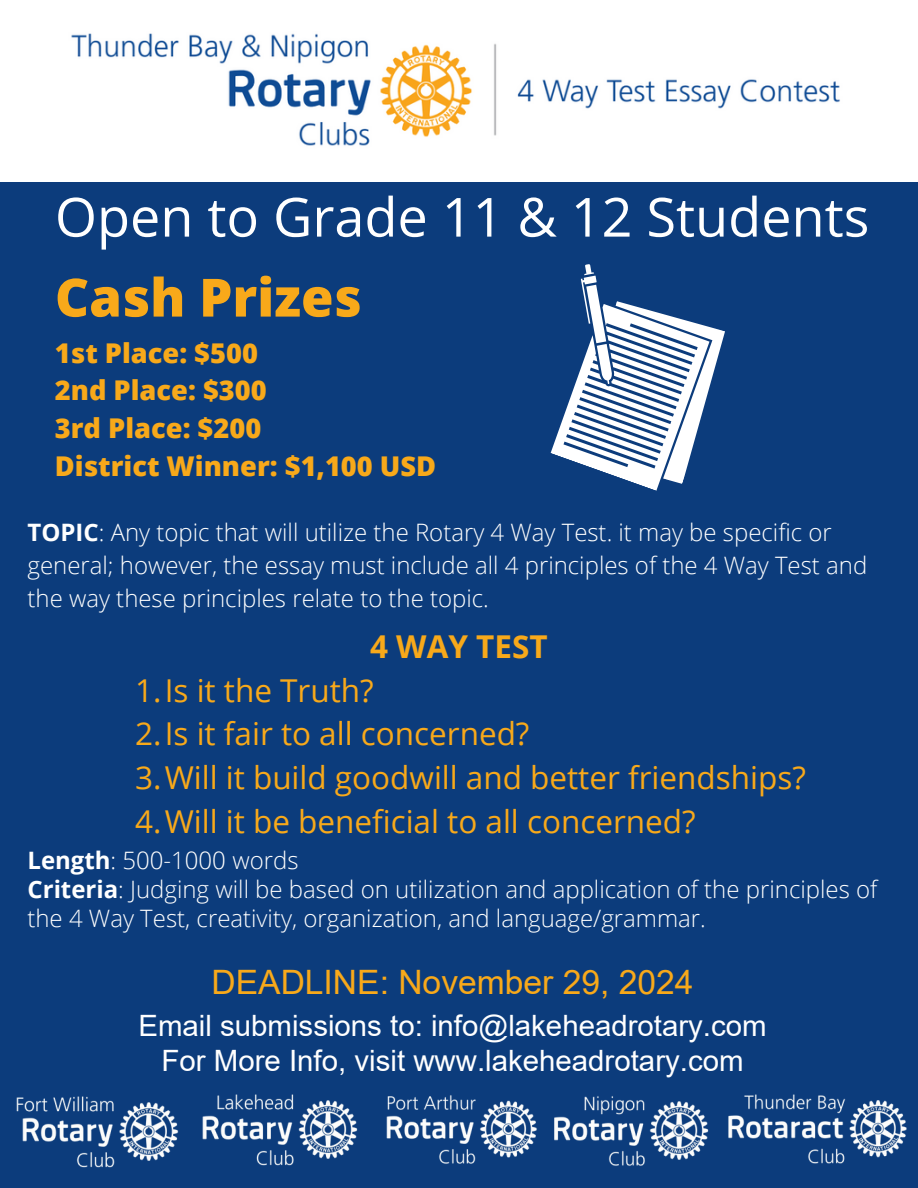
<style>
.page{position:relative;width:918px;height:1188px;background:#0c3c7c}
.page>*{position:absolute;margin:0;border:0;box-sizing:border-box;transform-origin:0 0}
.t1{font:54px "Open Sans";color:#fff}
.t2{font:800 52.8px "Open Sans";color:#f8a91a}
.t3{font:33.6px "Arial";color:#f8a91a}
.t4{font:31.5px "Open Sans";color:#f8a91a}
.t5{font:700 31.5px "Open Sans";color:#f8a91a}
.t6{font:29.4px/35.2px "Arial";color:#fff;text-align:center}
.t7{font:800 27.3px "Open Sans";color:#f8a91a}
.t8{font:300 24px/32.7px "Open Sans";color:#fff}
.s1{font-weight:700}
</style>
<div class="page">
<img style="left:202px;top:1094px;width:156px;height:72px">
<img style="left:728px;top:1094px;width:178px;height:70px">
<img style="left:386px;top:1095px;width:151px;height:69px">
<img style="left:16px;top:1096px;width:163px;height:72px">
<img style="left:554px;top:1096px;width:155px;height:70px">
<svg style="left:551px;top:264px;width:174px;height:227px"></svg>
<div style="left:0;top:0;width:918px;height:181px;background:#fff"></div>
<img style="left:71px;top:33px;width:769px;height:113px">
<p class="t1" style="left:55px;top:179px;width:816px">Open to Grade 11 &amp; 12 Students</p>
<p class="t2" style="left:55px;top:260px;width:308px">Cash Prizes</p>
<p class="t7" style="left:55px;top:333px;width:205px">1st Place: $500</p>
<p class="t7" style="left:55px;top:371px;width:213px">2nd Place: $300</p>
<p class="t7" style="left:55px;top:409px;width:208px">3rd Place: $200</p>
<p class="t7" style="left:55px;top:446px;width:383px">District Winner: $1,100 USD</p>
<p class="t8" style="left:28px;top:516px;width:841px"><span class="s1">TOPIC</span>: Any topic that will utilize the Rotary 4 Way Test. it may be specific or general; however, the essay must include all 4 principles of the 4 Way Test and the way these principles relate to the topic.</p>
<p class="t5" style="left:370px;top:624px;width:179px">4 WAY TEST</p>
<p class="t4" style="left:135px;top:668px;width:240px">1.Is it the Truth?</p>
<p class="t4" style="left:135px;top:712px;width:396px">2.Is it fair to all concerned?</p>
<p class="t4" style="left:135px;top:756px;width:672px">3.Will it build goodwill and better friendships?</p>
<p class="t4" style="left:135px;top:799px;width:562px">4.Will it be beneficial to all concerned?</p>
<p class="t8" style="left:27px;top:845px;width:851px;line-height:28.8px"><span class="s1">Length</span>: 500-1000 words<br><span class="s1">Criteria</span>: Judging will be based on utilization and application of the principles of the 4 Way Test, creativity, organization, and language/grammar.</p>
<p class="t3" style="left:212px;top:959px;width:484px">DEADLINE: November 29, 2024</p>
<p class="t6" style="left:138px;top:1008px;width:630px">Email submissions to: info@lakeheadrotary.com<br>For More Info, visit www.lakeheadrotary.com</p>
</div>
